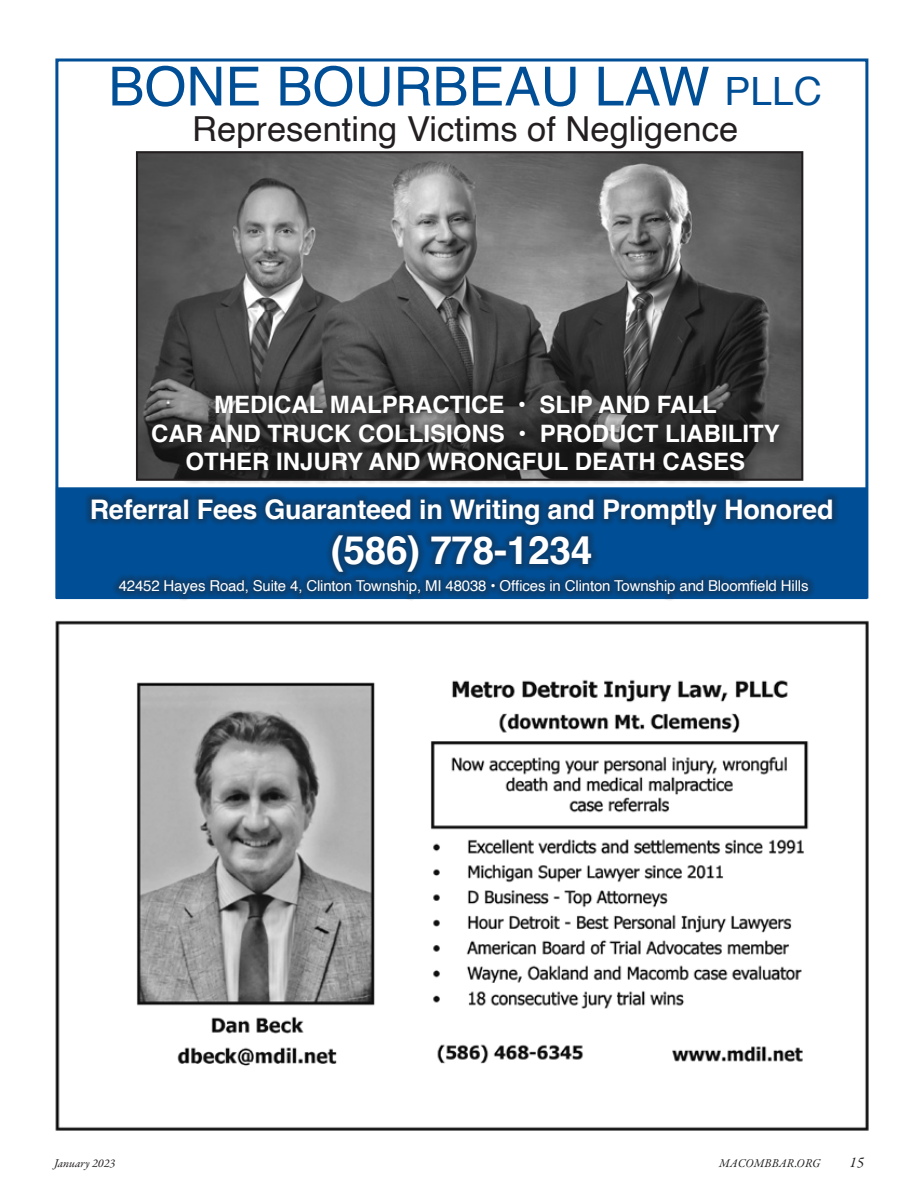
<style>
.page{position:relative;width:918px;height:1188px;background:#fff}
.page>*{position:absolute;margin:0;border:0;box-sizing:border-box;transform-origin:0 0}
.t1{font:54px "Helvetica";color:#004e95}
.t2{font:700 39px "Helvetica";letter-spacing:-.01em;color:#fff}
.t3{font:34.5px "Helvetica";color:#231f20}
.t4{font:700 27px "Helvetica";letter-spacing:-.01em;color:#fff}
.t5{font:700 24px/28.8px "Helvetica";color:#fff;text-align:center}
.t6{font:15px "Helvetica";letter-spacing:-.01em;color:#fff}
.t7{font:italic 15px "Garamond Premr Pro";color:#231f20}
.t8{font:italic 12px "Garamond Premr Pro";color:#231f20}
.s1{font-size:39px}
</style>
<div class="page">
<img style="left:139px;top:154px;width:661px;height:324px">
<div style="left:56px;top:487px;width:811px;height:112px;background:#004e95;border:2px solid #004e95"></div>
<div style="left:85px;top:492px;width:753px;height:109px;background:#231f20;opacity:.75"></div>
<div style="left:139px;top:382px;width:654px;height:102px;background:#231f20;opacity:.75"></div>
<img style="left:55px;top:620px;width:814px;height:511px">
<h1 class="t1" style="left:108px;top:45px;width:715px">BONE BOURBEAU LAW <span class="s1">PLLC</span></h1>
<h3 class="t3" style="left:192px;top:103px;width:547px">Representing Victims of Negligence</h3>
<p class="t5" style="left:151px;top:393px;width:630px">MEDICAL MALPRACTICE • SLIP AND FALL<br>CAR AND TRUCK COLLISIONS • PRODUCT LIABILITY<br>OTHER INJURY AND WRONGFUL DEATH CASES</p>
<p class="t4" style="left:90px;top:493px;width:745px">Referral Fees Guaranteed in Writing and Promptly Honored</p>
<h2 class="t2" style="left:331px;top:526px;width:263px">(586) 778-1234</h2>
<p class="t6" style="left:119px;top:574px;width:691px">42452 Hayes Road, Suite 4, Clinton Township, MI 48038 • Offices in Clinton Township and Bloomfield Hills</p>
<p class="t8" style="left:54px;top:1156px;width:63px">January 2023</p>
<p class="t8" style="left:719px;top:1156px;width:103px">MACOMBBAR.ORG</p>
<p class="t7" style="left:849px;top:1153px;width:16px">15</p>
</div>
